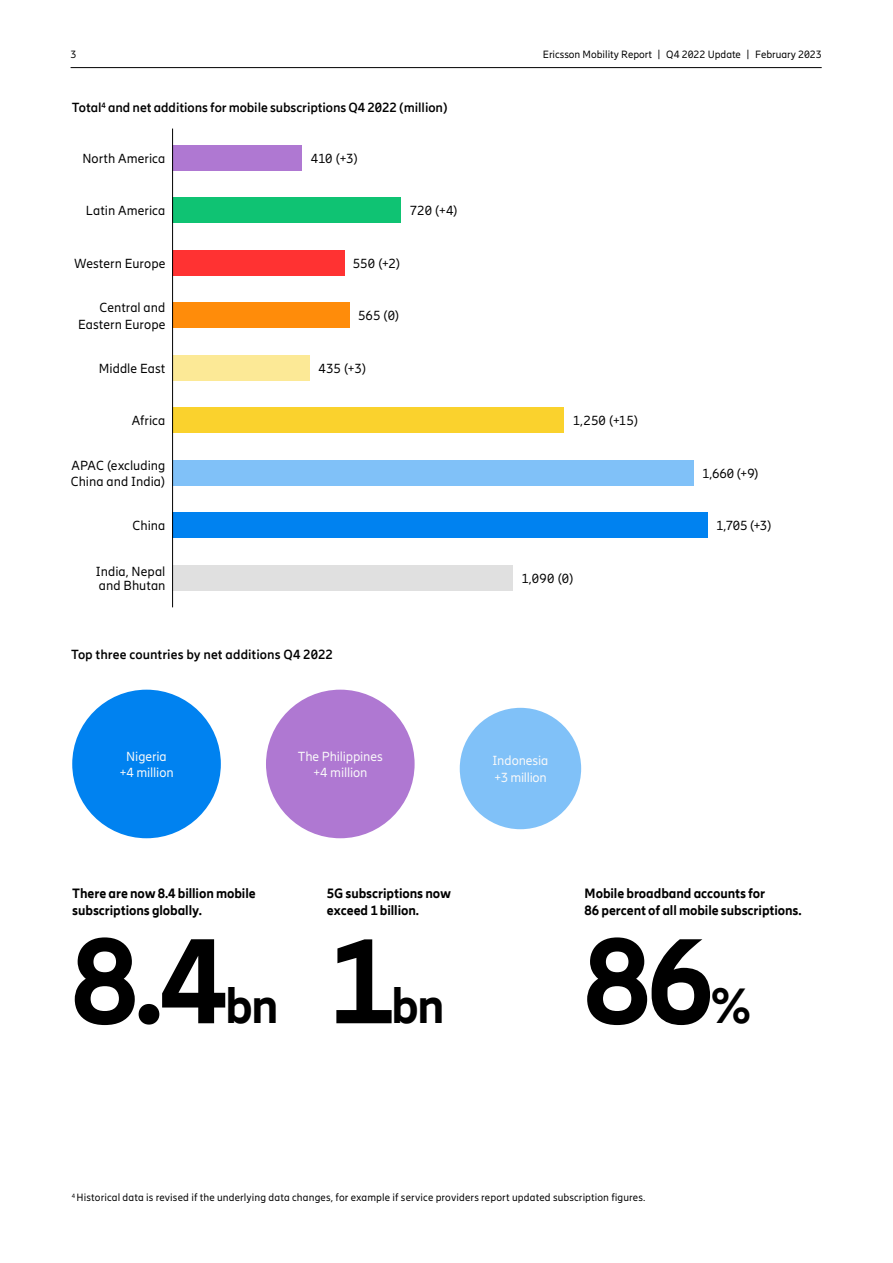
<style>
.page{position:relative;width:893px;height:1263px;background:#fff}
.page>*{position:absolute;margin:0;border:0;box-sizing:border-box;transform-origin:0 0}
.t1{font:800 120px "Ericsson Hilda";color:#000}
.t2{font:800 48px "Ericsson Hilda";color:#000}
.t3{font:13.2px/16.5px "Ericsson Hilda";letter-spacing:.005em;color:#000}
.t4{font:800 13.2px/16.5px "Ericsson Hilda";letter-spacing:-.005em;color:#000}
.t5{font:700 13.2px "Ericsson Hilda";letter-spacing:-.005em;color:#000}
.t6{font:13.2px/16.5px "Ericsson Hilda";letter-spacing:-.01em;color:#fafafa;text-align:center}
.t7{font:10.5px "Ericsson Hilda";letter-spacing:.01em;color:#000}
</style>
<div class="page">
<hr style="left:71px;top:67px;width:751px;height:1px;background:#000">
<div style="left:460px;top:708px;width:121px;height:121px;background:#80c1f8;border-radius:50%"></div>
<div style="left:266px;top:690px;width:149px;height:148px;background:#af78d2;border-radius:50%"></div>
<div style="left:172px;top:145px;width:130px;height:26px;background:#af78d2"></div>
<div style="left:172px;top:355px;width:138px;height:26px;background:#fce996"></div>
<div style="left:172px;top:250px;width:173px;height:26px;background:#ff3232"></div>
<div style="left:172px;top:303px;width:178px;height:25px;background:#ff8c0a"></div>
<div style="left:172px;top:408px;width:392px;height:25px;background:#fad22d"></div>
<div style="left:172px;top:460px;width:521px;height:26px;background:#80c1f8"></div>
<div style="left:172px;top:565px;width:341px;height:26px;background:#e0e0e0"></div>
<div style="left:172px;top:198px;width:229px;height:25px;background:#0fc373"></div>
<div style="left:172px;top:513px;width:536px;height:25px;background:#0082f0"></div>
<div style="left:72px;top:690px;width:149px;height:148px;background:#0082f0;border-radius:50%"></div>
<hr style="left:172px;top:129px;width:1px;height:478px;background:#000">
<p class="t7" style="left:71px;top:49px;width:7px">3</p>
<p class="t7" style="left:543px;top:49px;width:280px">Ericsson Mobility Report | Q4 2022 Update | February 2023</p>
<p class="t5" style="left:72px;top:100px;width:378px">Total<sup>4</sup> and net additions for mobile subscriptions Q4 2022 (million)</p>
<p class="t3" style="left:82px;top:150px;width:85px">North America</p>
<p class="t3" style="left:311px;top:150px;width:49px">410 (+3)</p>
<p class="t3" style="left:86px;top:203px;width:81px">Latin America</p>
<p class="t3" style="left:410px;top:203px;width:50px">720 (+4)</p>
<p class="t3" style="left:74px;top:255px;width:93px">Western Europe</p>
<p class="t3" style="left:353px;top:255px;width:49px">550 (+2)</p>
<p class="t3" style="left:78px;top:299px;width:89px;text-align:right">Central and<br>Eastern Europe</p>
<p class="t3" style="left:358px;top:308px;width:43px">565 (0)</p>
<p class="t3" style="left:99px;top:360px;width:68px">Middle East</p>
<p class="t3" style="left:318px;top:360px;width:49px">435 (+3)</p>
<p class="t3" style="left:132px;top:413px;width:35px">Africa</p>
<p class="t3" style="left:573px;top:413px;width:67px">1,250 (+15)</p>
<p class="t3" style="left:71px;top:457px;width:96px">APAC (excluding<br>China and India)</p>
<p class="t3" style="left:702px;top:465px;width:58px">1,660 (+9)</p>
<p class="t3" style="left:133px;top:518px;width:34px">China</p>
<p class="t3" style="left:716px;top:518px;width:57px">1,705 (+3)</p>
<p class="t3" style="left:96px;top:565px;width:71px;line-height:13.5px">India, Nepal and Bhutan</p>
<p class="t3" style="left:521px;top:570px;width:54px">1,090 (0)</p>
<p class="t5" style="left:71px;top:646px;width:263px">Top three countries by net additions Q4 2022</p>
<p class="t6" style="left:119px;top:748px;width:56px">Nigeria +4 million</p>
<p class="t6" style="left:298px;top:748px;width:87px">The Philippines +4 million</p>
<p class="t6" style="left:492px;top:752px;width:57px;text-align:left">Indonesia +3 million</p>
<p class="t4" style="left:72px;top:885px;width:185px">There are now 8.4 billion mobile subscriptions globally.</p>
<h1 class="t1" style="left:71px;top:909px;width:157px">8.4</h1>
<h2 class="t2" style="left:225px;top:978px;width:55px">bn</h2>
<p class="t4" style="left:327px;top:885px;width:126px">5G subscriptions now exceed 1 billion.</p>
<h1 class="t1" style="left:327px;top:909px;width:69px">1</h1>
<h2 class="t2" style="left:391px;top:978px;width:55px">bn</h2>
<p class="t4" style="left:585px;top:885px;width:219px">Mobile broadband accounts for<br>86 percent of all mobile subscriptions.</p>
<h1 class="t1" style="left:584px;top:909px;width:132px">86</h1>
<h2 class="t2" style="left:711px;top:978px;width:42px">%</h2>
<p class="t7" style="left:72px;top:1192px;width:575px"><sup>4</sup> Historical data is revised if the underlying data changes, for example if service providers report updated subscription figures.</p>
</div>
